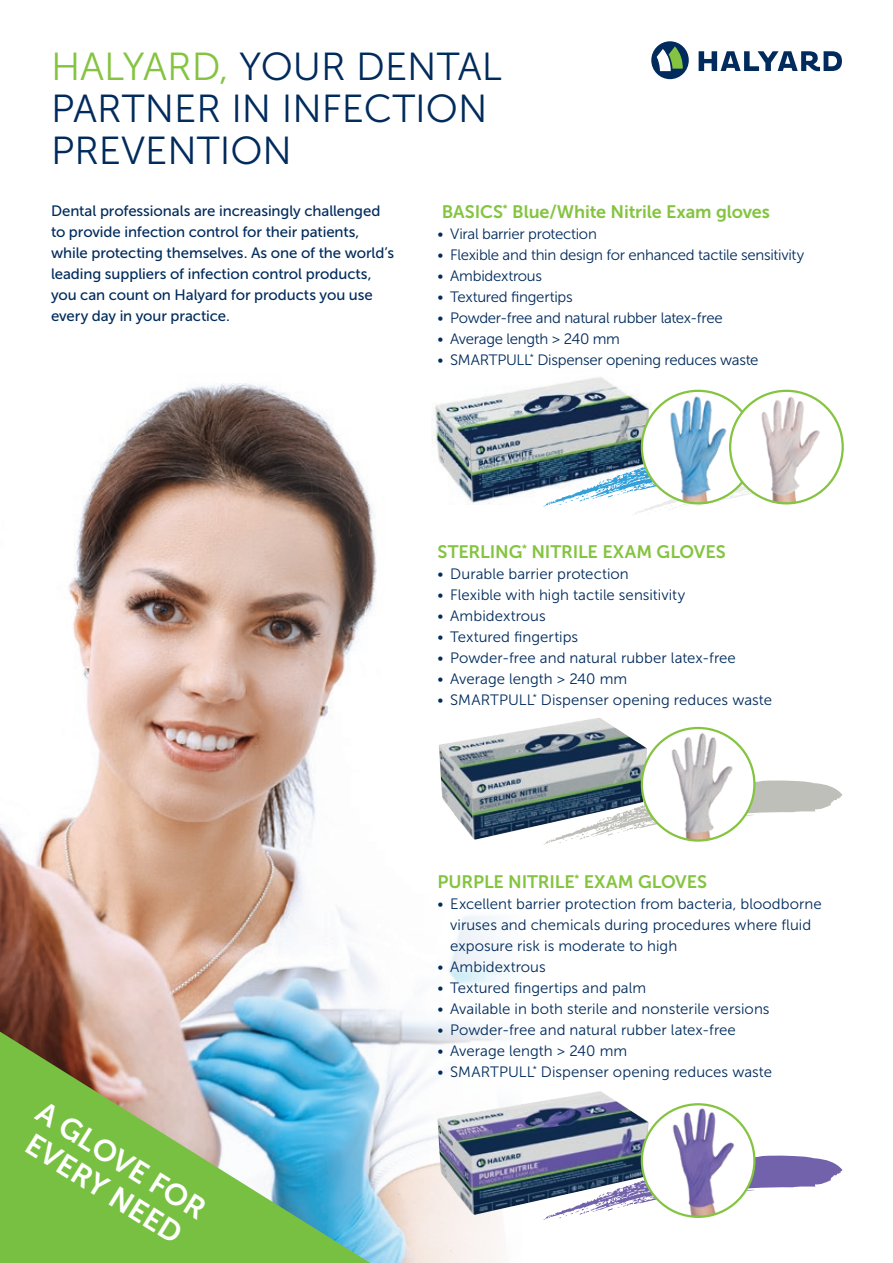
<style>
.page{position:relative;width:893px;height:1263px;background:#fff}
.page>*{position:absolute;margin:0;border:0;box-sizing:border-box;transform-origin:0 0}
.t1{font:39px/42px "Museo Sans 300";color:#002b5c}
.t2{font:30px/33px "Museo Sans 700";color:#fff}
.t3{font:18px "Museo Sans 700";letter-spacing:-.005em;color:#84c440}
.t4{font:15px/21px "Museo Sans 300";color:#002b5c}
.t5{font:15px/21px "Museo Sans 500";letter-spacing:-.005em;color:#002b5c}
.t6{font:15px "Museo Sans 300";letter-spacing:-.02em;color:#002b5c}
.s1{color:#84c440}
</style>
<div class="page">
<img style="left:0;top:383px;width:500px;height:648px">
<svg style="left:327px;top:762px;width:185px;height:501px"></svg>
<div style="left:651px;top:41px;width:38px;height:38px;background:#002b5c;border-radius:50%"></div>
<svg style="left:657px;top:46px;width:26px;height:25px"></svg>
<svg style="left:699px;top:51px;width:143px;height:20px"></svg>
<svg style="left:0;top:1031px;width:370px;height:232px;background:#7db885"></svg>
<svg style="left:543px;top:1155px;width:299px;height:65px"></svg>
<img style="left:437px;top:1091px;width:212px;height:124px">
<img style="left:642px;top:1104px;width:112px;height:113px;border-radius:55px">
<div style="left:641px;top:1103px;width:114px;height:115px;border:2px solid #84c440;border-radius:50%"></div>
<svg style="left:543px;top:780px;width:299px;height:65px"></svg>
<img style="left:439px;top:717px;width:182px;height:123px">
<img style="left:642px;top:728px;width:108px;height:112px">
<div style="left:641px;top:727px;width:114px;height:115px;border:2px solid #84c440;border-radius:50%"></div>
<img style="left:432px;top:377px;width:219px;height:127px">
<img style="left:543px;top:442px;width:255px;height:72px">
<img style="left:642px;top:391px;width:112px;height:112px;border-radius:56px">
<svg style="left:730px;top:391px;width:113px;height:112px"></svg>
<img style="left:732px;top:391px;width:103px;height:112px">
<div style="left:729px;top:390px;width:115px;height:114px;border:2px solid #84c440;border-radius:50%"></div>
<h1 class="t1" style="left:51px;top:46px;width:453px"><span class="s1">HALYARD,</span> YOUR DENTAL<br>PARTNER IN INFECTION<br>PREVENTION</h1>
<p class="t5" style="left:51px;top:200px;width:345px">Dental professionals are increasingly challenged to provide infection control for their patients, while protecting themselves. As one of the world’s leading suppliers of infection control products, you can count on Halyard for products you use every day in your practice.</p>
<p class="t3" style="left:442px;top:202px;width:329px">BASICS<sup>*</sup> Blue/White Nitrile Exam gloves</p>
<p class="t6" style="left:437px;top:226px;width:161px">• Viral barrier protection</p>
<p class="t6" style="left:437px;top:247px;width:368px">• Flexible and thin design for enhanced tactile sensitivity</p>
<p class="t4" style="left:437px;top:265px;width:106px">• Ambidextrous</p>
<p class="t6" style="left:437px;top:289px;width:137px">• Textured fingertips</p>
<p class="t6" style="left:437px;top:310px;width:287px">• Powder-free and natural rubber latex-free</p>
<p class="t6" style="left:437px;top:331px;width:184px">• Average length &gt; 240 mm</p>
<p class="t6" style="left:437px;top:352px;width:323px">• SMARTPULL<sup>*</sup> Dispenser opening reduces waste</p>
<p class="t3" style="left:437px;top:541px;width:290px">STERLING<sup>*</sup> NITRILE EXAM GLOVES</p>
<p class="t4" style="left:437px;top:563px;width:193px">• Durable barrier protection</p>
<p class="t4" style="left:437px;top:584px;width:249px">• Flexible with high tactile sensitivity</p>
<p class="t4" style="left:437px;top:605px;width:110px">• Ambidextrous</p>
<p class="t4" style="left:437px;top:626px;width:142px">• Textured fingertips</p>
<p class="t4" style="left:437px;top:647px;width:300px">• Powder-free and natural rubber latex-free</p>
<p class="t4" style="left:437px;top:668px;width:191px">• Average length &gt; 240 mm</p>
<p class="t4" style="left:437px;top:689px;width:336px">• SMARTPULL<sup>*</sup> Dispenser opening reduces waste</p>
<h2 class="t2" style="left:48px;top:1095px;width:195px;rotate:32deg">A GLOVE FOR<br>EVERY NEED</h2>
<p class="t3" style="left:437px;top:871px;width:271px">PURPLE NITRILE<sup>*</sup> EXAM GLOVES</p>
<p class="t4" style="left:450px;top:893px;width:373px;text-indent:-13px">• Excellent barrier protection from bacteria, bloodborne viruses and chemicals during procedures where fluid exposure risk is moderate to high</p>
<p class="t4" style="left:437px;top:956px;width:110px">• Ambidextrous</p>
<p class="t4" style="left:437px;top:977px;width:210px">• Textured fingertips and palm</p>
<p class="t4" style="left:437px;top:998px;width:334px">• Available in both sterile and nonsterile versions</p>
<p class="t4" style="left:437px;top:1019px;width:300px">• Powder-free and natural rubber latex-free</p>
<p class="t4" style="left:437px;top:1040px;width:191px">• Average length &gt; 240 mm</p>
<p class="t4" style="left:437px;top:1061px;width:336px">• SMARTPULL<sup>*</sup> Dispenser opening reduces waste</p>
</div>
